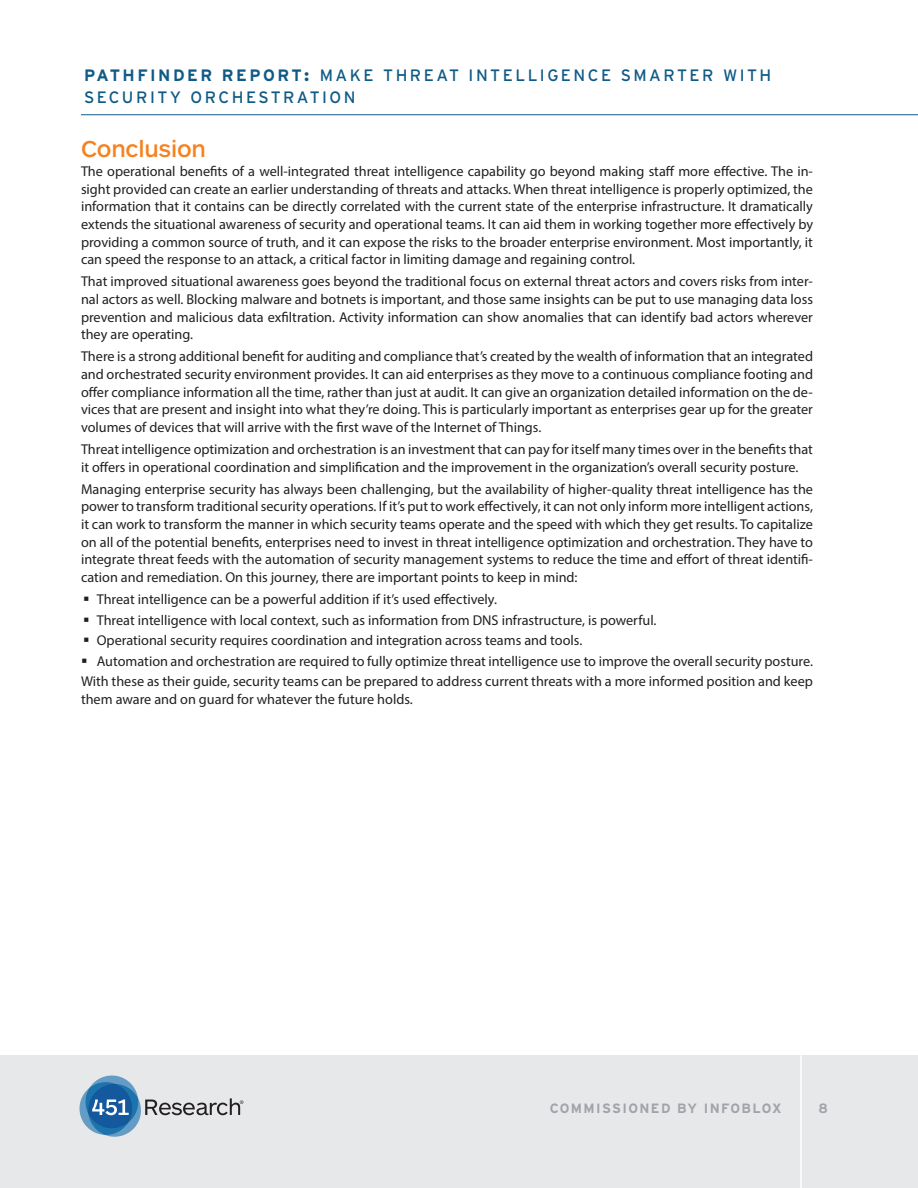
<style>
.page{position:relative;width:918px;height:1188px;background:#fff}
.page>*{position:absolute;margin:0;border:0;box-sizing:border-box;transform-origin:0 0}
.Document_Hed_70{font:500 24px "ARS Maquette Pro";letter-spacing:-.01em;color:#f58220}
.t1{font:16.5px/22.5px "Interstate";letter-spacing:.15em;color:#0f5a86}
.Myriad_Body{font:14.25px/17.7px "Myriad Pro";color:#231f20;text-align:justify}
.t2{font:700 13.5px "Interstate";letter-spacing:.1em;color:#a0a3a9}
.s1{font-weight:700}
.s2{font-weight:900}
</style>
<div class="page">
<div style="left:0;top:1055px;width:918px;height:133px;background:#e7e8e9"></div>
<hr style="left:81px;top:114px;width:837px;height:1px;background:#0f5a86">
<hr style="left:800px;top:1055px;width:2px;height:133px;background:#fff">
<svg style="left:79px;top:1075px;width:164px;height:62px"></svg>
<p class="t1" style="left:84px;top:64px;width:689px"><span class="s1">PATHFINDER REPORT</span><span class="s2">:</span> MAKE THREAT INTELLIGENCE SMARTER WITH<br>SECURITY ORCHESTRATION</p>
<p class="Document_Hed_70" style="left:81px;top:133px;width:127px">Conclusion</p>
<p class="Myriad_Body" style="left:81px;top:162px;width:734px">The operational benefits of a well-integrated threat intelligence capability go beyond making staff more effective. The in&shy;sight provided can create an earlier understanding of threats and attacks. When threat intelligence is properly optimized, the information that it contains can be directly correlated with the current state of the enterprise infrastructure. It dramatically extends the situational awareness of security and operational teams. It can aid them in working together more effectively by providing a common source of truth, and it can expose the risks to the broader enterprise environment. Most importantly, it can speed the response to an attack, a critical factor in limiting damage and regaining control.</p>
<p class="Myriad_Body" style="left:81px;top:272px;width:734px">That improved situational awareness goes beyond the traditional focus on external threat actors and covers risks from inter&shy;nal actors as well. Blocking malware and botnets is important, and those same insights can be put to use managing data loss prevention and malicious data exfiltration. Activity information can show anomalies that can identify bad actors wherever they are operating.</p>
<p class="Myriad_Body" style="left:81px;top:347px;width:734px">There is a strong additional benefit for auditing and compliance that’s created by the wealth of information that an integrated and orchestrated security environment provides. It can aid enterprises as they move to a continuous compliance footing and offer compliance information all the time, rather than just at audit. It can give an organization detailed information on the de&shy;vices that are present and insight into what they’re doing. This is particularly important as enterprises gear up for the greater volumes of devices that will arrive with the first wave of the Internet of Things.</p>
<p class="Myriad_Body" style="left:81px;top:440px;width:734px">Threat intelligence optimization and orchestration is an investment that can pay for itself many times over in the benefits that it offers in operational coordination and simplification and the improvement in the organization’s overall security posture.</p>
<p class="Myriad_Body" style="left:81px;top:480px;width:734px">Managing enterprise security has always been challenging, but the availability of higher-quality threat intelligence has the power to transform traditional security operations. If it’s put to work effectively, it can not only inform more intelligent actions, it can work to transform the manner in which security teams operate and the speed with which they get results. To capitalize on all of the potential benefits, enterprises need to invest in threat intelligence optimization and orchestration. They have to integrate threat feeds with the automation of security management systems to reduce the time and effort of threat identifi&shy;cation and remediation. On this journey, there are important points to keep in mind:</p>
<p class="Myriad_Body" style="left:97px;top:590px;width:402px">Threat intelligence can be a powerful addition if it’s used effectively.</p>
<p class="Myriad_Body" style="left:97px;top:611px;width:561px">Threat intelligence with local context, such as information from DNS infrastructure, is powerful.</p>
<p class="Myriad_Body" style="left:97px;top:631px;width:487px">Operational security requires coordination and integration across teams and tools.</p>
<p class="Myriad_Body" style="left:97px;top:652px;width:718px">Automation and orchestration are required to fully optimize threat intelligence use to improve the overall security posture.</p>
<p class="Myriad_Body" style="left:81px;top:673px;width:733px">With these as their guide, security teams can be prepared to address current threats with a more informed position and keep them aware and on guard for whatever the future holds.</p>
<p class="t2" style="left:550px;top:1100px;width:234px">COMMISSIONED BY INFOBLOX</p>
<p class="t2" style="left:818px;top:1100px;width:11px">8</p>
</div>
